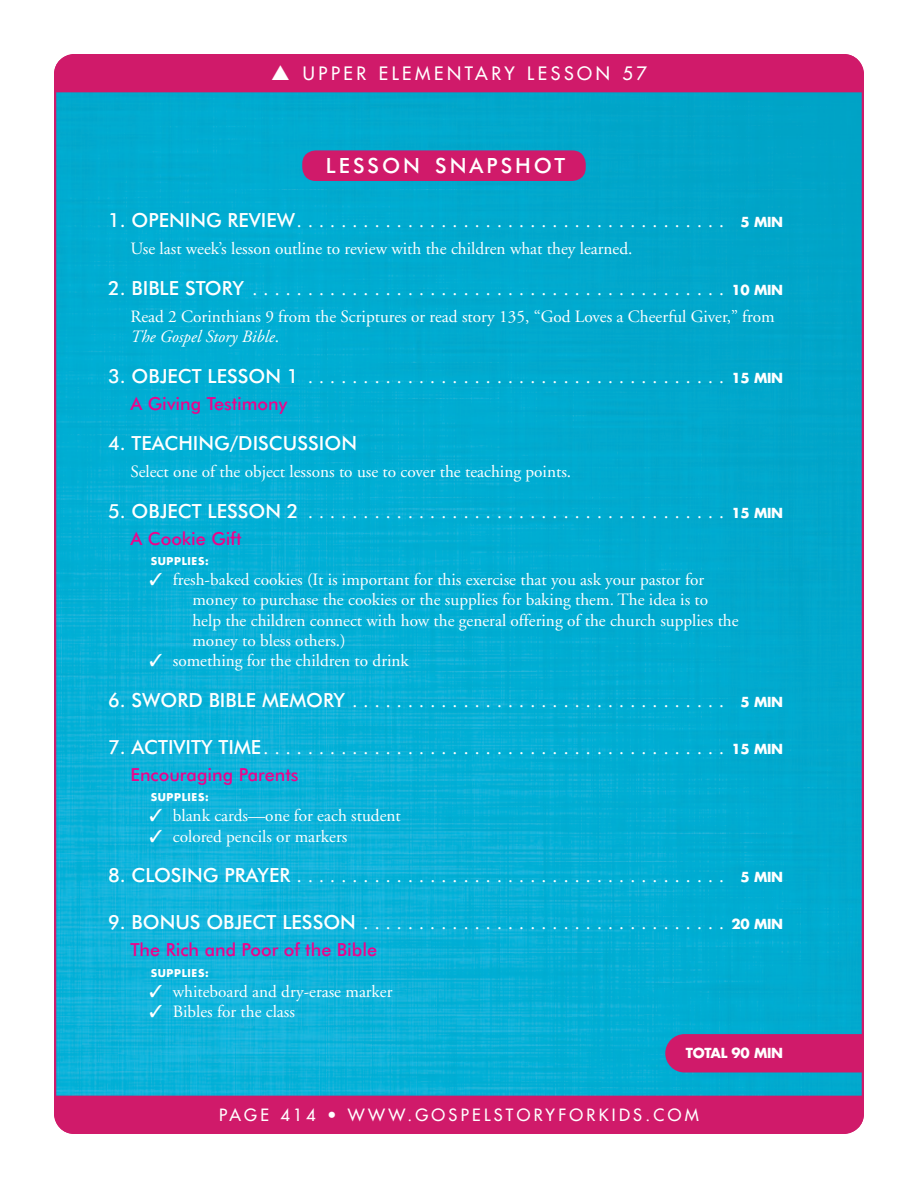
<style>
.page{position:relative;width:918px;height:1188px;background:#fff}
.page>*{position:absolute;margin:0;border:0;box-sizing:border-box;transform-origin:0 0}
.HEAD{font:500 21px "Futura BT";letter-spacing:.145em;color:#fff}
.LS_Subhead{font:19.5px "Adobe Garamond";color:#fff}
.LS_Subhead-2{font:500 19.5px "Futura BT";color:#fff}
.LS_Subhead_2{font:500 18px "Futura BT";color:#ed028c}
.t1{font:18px "Futura";letter-spacing:.2em;color:#fff}
.LS_Copy{font:17.25px/20.2px "Adobe Garamond";color:#fff}
.t2{font:16.5px "Futura";letter-spacing:.2em;color:#fff}
.LS_Total_Mins{font:700 13.5px "Futura";letter-spacing:-.02em;color:#fff}
.LS_Supply_List_Inden{font:700 10.5px "Futura";letter-spacing:.06em;color:#fff}
.s1{font-family:"Futura BT";font-weight:500}
.s2{font-family:"Futura";font-weight:700;font-size:13.5px}
.s3{font-style:italic}
</style>
<div class="page">
<img style="left:57px;top:92px;width:804px;height:1004px">
<div style="left:54px;top:54px;width:810px;height:38px;background:#d01a6a"></div>
<div style="left:54px;top:1096px;width:810px;height:38px;background:#d01a6a"></div>
<div style="left:665px;top:1034px;width:199px;height:38px;background:#d01a6a"></div>
<div style="left:302px;top:150px;width:284px;height:31px;background:#d01a6a;border-radius:14px"></div>
<p class="t1" style="left:271px;top:62px;width:377px">▲ UPPER ELEMENTARY LESSON 57</p>
<p class="HEAD" style="left:326px;top:153px;width:241px">LESSON SNAPSHOT</p>
<p class="LS_Subhead" style="left:108px;top:211px;width:677px"><span class="s1">1. OPENING REVIEW</span>....................................... <span class="s2">5 MIN</span></p>
<p class="LS_Copy" style="left:130px;top:239px;width:504px">Use last week’s lesson outline to review with the children what they learned.</p>
<p class="LS_Subhead" style="left:108px;top:278px;width:677px"><span class="s1">2. BIBLE STORY</span> ........................................... <span class="s2">10 MIN</span></p>
<p class="LS_Copy" style="left:130px;top:307px;width:646px">Read 2 Corinthians 9 from the Scriptures or read story 135, “God Loves a Cheerful Giver,” from<br><span class="s3">The Gospel Story Bible</span>.</p>
<p class="LS_Subhead" style="left:108px;top:366px;width:677px"><span class="s1">3. OBJECT LESSON 1</span> ...................................... <span class="s2">15 MIN</span></p>
<p class="LS_Subhead_2" style="left:130px;top:392px;width:158px">A Giving Testimony</p>
<p class="LS_Subhead-2" style="left:108px;top:431px;width:251px">4. TEACHING/DISCUSSION</p>
<p class="LS_Copy" style="left:130px;top:462px;width:442px">Select one of the object lessons to use to cover the teaching points.</p>
<p class="LS_Subhead" style="left:108px;top:501px;width:677px"><span class="s1">5. OBJECT LESSON 2</span> ...................................... <span class="s2">15 MIN</span></p>
<p class="LS_Subhead_2" style="left:130px;top:527px;width:113px">A Cookie Gift</p>
<p class="LS_Supply_List_Inden" style="left:151px;top:554px;width:60px">SUPPLIES:</p>
<p class="LS_Copy" style="left:192px;top:570px;width:548px;text-indent:-43px">✓ fresh-baked cookies (It is important for this exercise that you ask your pastor for money to purchase the cookies or the supplies for baking them. The idea is to help the children connect with how the general offering of the church supplies the money to bless others.)</p>
<p class="LS_Copy" style="left:150px;top:651px;width:261px">✓ something for the children to drink</p>
<p class="LS_Subhead" style="left:108px;top:690px;width:677px"><span class="s1">6. SWORD BIBLE MEMORY</span>.................................. <span class="s2">5 MIN</span></p>
<p class="LS_Subhead" style="left:108px;top:737px;width:677px"><span class="s1">7. ACTIVITY TIME</span>.......................................... <span class="s2">15 MIN</span></p>
<p class="LS_Subhead_2" style="left:130px;top:764px;width:170px">Encouraging Parents</p>
<p class="LS_Supply_List_Inden" style="left:151px;top:790px;width:60px">SUPPLIES:</p>
<p class="LS_Copy" style="left:150px;top:806px;width:253px">✓ blank cards—one for each student</p>
<p class="LS_Copy" style="left:150px;top:826px;width:199px">✓ colored pencils or markers</p>
<p class="LS_Subhead" style="left:108px;top:866px;width:677px"><span class="s1">8. CLOSING PRAYER</span>....................................... <span class="s2">5 MIN</span></p>
<p class="LS_Subhead" style="left:108px;top:913px;width:677px"><span class="s1">9. BONUS OBJECT LESSON</span>................................. <span class="s2">20 MIN</span></p>
<p class="LS_Subhead_2" style="left:130px;top:939px;width:248px">The Rich and Poor of the Bible</p>
<p class="LS_Supply_List_Inden" style="left:151px;top:966px;width:60px">SUPPLIES:</p>
<p class="LS_Copy" style="left:150px;top:982px;width:244px">✓ whiteboard and dry-erase marker</p>
<p class="LS_Copy" style="left:150px;top:1002px;width:147px">✓ Bibles for the class</p>
<p class="LS_Total_Mins" style="left:686px;top:1044px;width:99px">TOTAL 90 MIN</p>
<p class="t2" style="left:219px;top:1105px;width:481px">PAGE 414 • WWW.GOSPELSTORYFORKIDS.COM</p>
</div>
